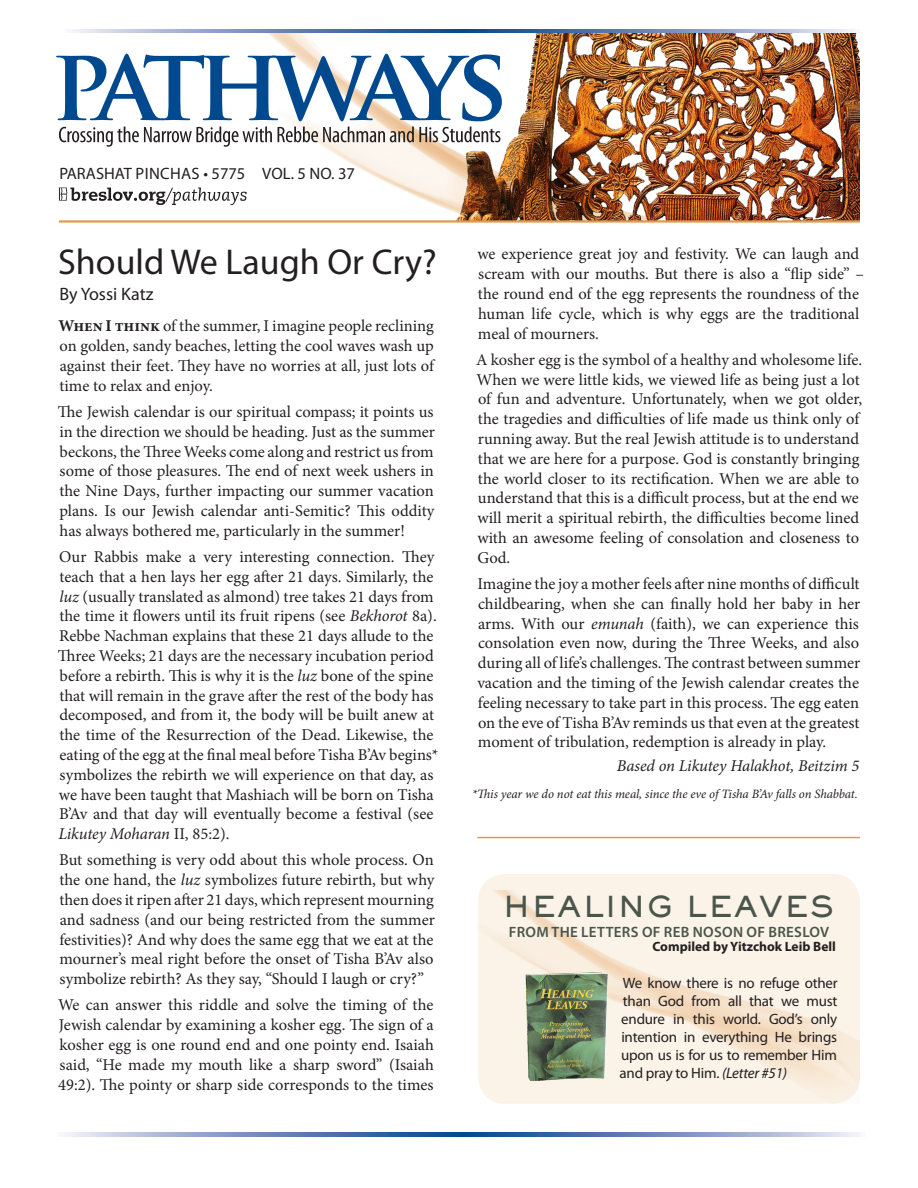
<style>
.page{position:relative;width:918px;height:1188px;background:#fff}
.page>*{position:absolute;margin:0;border:0;box-sizing:border-box;transform-origin:0 0}
.t1{font:700 100.35px "Trajan Pro";letter-spacing:-.135em;color:#01498e}
.t2{font:36px "Myriad Pro";color:#231f20}
.t3{font:800 28.5px "Sackers Gothic Std";letter-spacing:.05em;color:#4a564c}
.t4{font:18px "Myriad Pro";color:#231f20}
.t5{font:16.5px/19.8px "Minion Pro";color:#231f20;text-align:justify}
.t6{font:italic 16.5px "Minion Pro";letter-spacing:-.01em;color:#231f20}
.t7{font:16.5px "Myriad Pro";color:#231f20}
.t8{font:15px/18px "Myriad Pro";letter-spacing:-.015em;color:#231f20;text-align:justify}
.t9{font:600 15px "Myriad Pro";letter-spacing:.02em;color:#4a564c}
.t10{font:700 13.5px "Myriad Pro";color:#231f20}
.t11{font:italic 12.75px "Minion Pro";letter-spacing:-.005em;color:#231f20}
.s1{font-weight:700}
.s2{font-style:italic}
</style>
<div class="page">
<div style="left:478px;top:874px;width:382px;height:230px;background:#fbf3e8;border-radius:27px"></div>
<svg style="left:64px;top:1133px;width:796px;height:4px"></svg>
<hr style="left:477px;top:837px;width:383px;height:1px;background:#e0994d">
<img style="left:219px;top:33px;width:206px;height:167px">
<img style="left:425px;top:33px;width:435px;height:187px">
<svg style="left:72px;top:30px;width:782px;height:3px"></svg>
<svg style="left:59px;top:127px;width:442px;height:20px"></svg>
<svg style="left:59px;top:188px;width:188px;height:17px"></svg>
<hr style="left:59px;top:220px;width:801px;height:3px;background:#e0994d">
<img style="left:478px;top:891px;width:382px;height:213px">
<img style="left:526px;top:972px;width:82px;height:109px">
<p class="t1" style="left:51px;top:21px;width:459px">PATHWAYS</p>
<p class="t7" style="left:59px;top:163px;width:112px">PARASHAT Pinchas</p>
<p class="t7" style="left:203px;top:163px;width:153px">• 5775 VOL. 5 NO. 37</p>
<p class="t2" style="left:58px;top:240px;width:380px">Should We Laugh Or Cry?</p>
<p class="t4" style="left:59px;top:283px;width:96px">By Yossi Katz</p>
<p class="t5" style="left:58px;top:316px;width:377px"><span class="s1">When I think</span> of the summer, I imagine people reclining on golden, sandy beaches, letting the cool waves wash up against their feet. They have no worries at all, just lots of time to relax and enjoy.</p>
<p class="t5" style="left:58px;top:402px;width:379px">The Jewish calendar is our spiritual compass; it points us in the direction we should be heading. Just as the summer beckons, the Three Weeks come along and restrict us from some of those pleasures. The end of next week ushers in the Nine Days, further impacting our summer vacation plans. Is our Jewish calendar anti-Semitic? This oddity has always bothered me, particularly in the summer!</p>
<p class="t5" style="left:58px;top:547px;width:382px;text-align:left">Our Rabbis make a very interesting connection. They teach that a hen lays her egg after 21 days. Similarly, the <span class="s2">luz</span> (usually translated as almond) tree takes 21 days from the time it flowers until its fruit ripens (see <span class="s2">Bekhorot</span> 8a).<br>Rebbe Nachman explains that these 21 days allude to the Three Weeks; 21 days are the necessary incubation period before a rebirth. This is why it is the <span class="s2">luz</span> bone of the spine that will remain in the grave after the rest of the body has decomposed, and from it, the body will be built anew at the time of the Resurrection of the Dead. Likewise, the eating of the egg at the final meal before Tisha B’Av begins* symbolizes the rebirth we will experience on that day, as we have been taught that Mashiach will be born on Tisha B’Av and that day will eventually become a festival (see <span class="s2">Likutey Moharan</span> II, 85:2).</p>
<p class="t5" style="left:59px;top:850px;width:377px">But something is very odd about this whole process. On the one hand, the <span class="s2">luz</span> symbolizes future rebirth, but why then does it ripen after 21 days, which represent mourning and sadness (and our being restricted from the summer festivities)? And why does the same egg that we eat at the mourner’s meal right before the onset of Tisha B’Av also symbolize rebirth? As they say, “Should I laugh or cry?”</p>
<p class="t5" style="left:58px;top:995px;width:377px">We can answer this riddle and solve the timing of the Jewish calendar by examining a kosher egg. The sign of a kosher egg is one round end and one pointy end. Isaiah said, “He made my mouth like a sharp sword” (Isaiah 49:2). The pointy or sharp side corresponds to the times</p>
<p class="t5" style="left:477px;top:244px;width:388px;text-align:left">we experience great joy and festivity. We can laugh and scream with our mouths. But there is also a “flip side” – the round end of the egg represents the roundness of the human life cycle, which is why eggs are the traditional meal of mourners.</p>
<p class="t5" style="left:476px;top:350px;width:388px;text-align:left">A kosher egg is the symbol of a healthy and wholesome life.<br>When we were little kids, we viewed life as being just a lot of fun and adventure. Unfortunately, when we got older, the tragedies and difficulties of life made us think only of running away. But the real Jewish attitude is to understand that we are here for a purpose. God is constantly bringing the world closer to its rectification. When we are able to understand that this is a difficult process, but at the end we will merit a spiritual rebirth, the difficulties become lined with an awesome feeling of consolation and closeness to God.</p>
<p class="t5" style="left:477px;top:574px;width:384px">Imagine the joy a mother feels after nine months of difficult childbearing, when she can finally hold her baby in her arms. With our <span class="s2">emunah</span> (faith), we can experience this consolation even now, during the Three Weeks, and also during all of life’s challenges. The contrast between summer vacation and the timing of the Jewish calendar creates the feeling necessary to take part in this process. The egg eaten on the eve of Tisha B’Av reminds us that even at the greatest moment of tribulation, redemption is already in play.</p>
<p class="t6" style="left:617px;top:755px;width:244px">Based on Likutey Halakhot, Beitzim 5</p>
<p class="t11" style="left:472px;top:785px;width:387px">*This year we do not eat this meal, since the eve ofTisha B’Av falls on Shabbat.</p>
<p class="t3" style="left:503px;top:887px;width:332px">HEALING LEAVES</p>
<p class="t9" style="left:509px;top:922px;width:322px">FROM THE LETTERS OF REB NOSON OF BRESLOV</p>
<p class="t10" style="left:652px;top:938px;width:185px">Compiled by Yitzchok Leib Bell</p>
<p class="t8" style="left:620px;top:974px;width:220px">We know there is no refuge other than God from all that we must endure in this world. God’s only intention in everything He brings upon us is for us to remember Him and pray to Him. <span class="s2">(Letter #51)</span></p>
</div>
